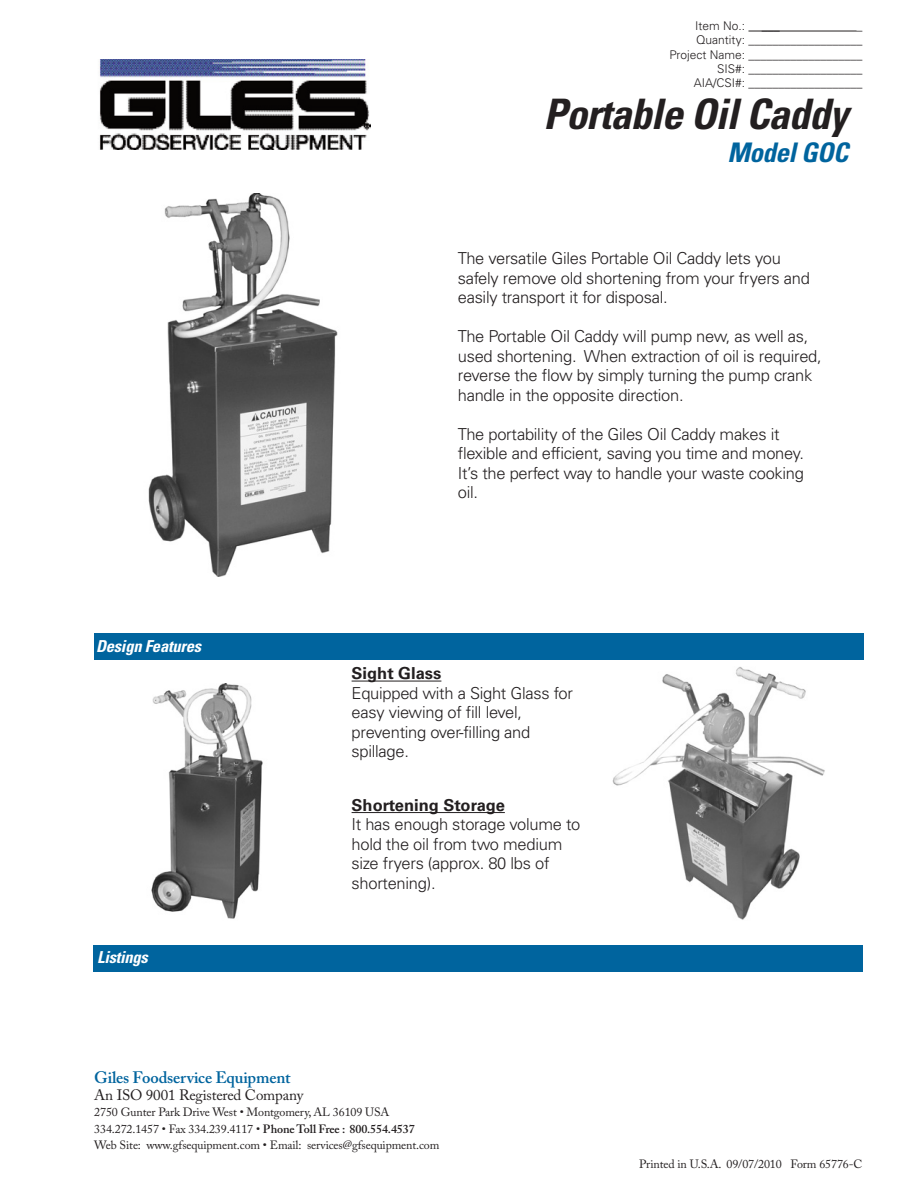
<style>
.page{position:relative;width:918px;height:1188px;background:#fff}
.page>*{position:absolute;margin:0;border:0;box-sizing:border-box;transform-origin:0 0}
.t1{font:italic 700 condensed 42px "Univers";letter-spacing:-.02em;color:#231f20}
.t2{font:italic 700 condensed 27px "Univers";letter-spacing:-.02em;color:#00649e}
.t3{font:300 16.5px/19.5px "Univers";letter-spacing:-.015em;color:#231f20}
.t4{font:700 16.5px "Univers";color:#231f20}
.t5{font:600 16.5px "Adobe Caslon Pro";letter-spacing:-.01em;color:#00649e}
.t6{font:italic 700 condensed 16.5px "Univers";letter-spacing:-.015em;color:#fff}
.t7{font:15px "Adobe Caslon Pro";letter-spacing:-.01em;color:#231f20}
.t8{font:12px/16.5px "Adobe Caslon Pro";letter-spacing:-.01em;color:#231f20}
.t9{font:300 12px/14.4px "Univers";color:#231f20;text-align:right}
.s1{font-weight:600}
</style>
<div class="page">
<div style="left:94px;top:633px;width:770px;height:27px;background:#00649e"></div>
<img style="left:148px;top:193px;width:190px;height:384px">
<img style="left:151px;top:684px;width:112px;height:235px">
<div style="left:93px;top:945px;width:769px;height:27px;background:#00649e"></div>
<img style="left:99px;top:59px;width:271px;height:91px">
<hr style="left:748px;top:31px;width:109px;height:1px;background:#231f20">
<hr style="left:352px;top:681px;width:89px;height:1px;background:#231f20">
<hr style="left:352px;top:812px;width:153px;height:1px;background:#231f20">
<img style="left:612px;top:667px;width:213px;height:253px">
<p class="t9" style="left:695px;top:19px;width:52px">Item No.:</p>
<p class="t9" style="left:669px;top:19px;width:195px">_<br>Quantity: ___________________<br>Project Name: ___________________<br>SIS#: ___________________<br>AIA/CSI#: ___________________</p>
<h1 class="t1" style="left:543px;top:99px;width:306px">Portable Oil Caddy</h1>
<h2 class="t2" style="left:727px;top:143px;width:122px">Model GOC</h2>
<p class="t9" style="left:762px;top:19px;width:20px">___</p>
<p class="t6" style="left:96px;top:640px;width:107px">Design Features</p>
<p class="t6" style="left:97px;top:951px;width:52px">Listings</p>
<p class="t3" style="left:458px;top:250px;width:354px">The versatile Giles Portable Oil Caddy lets you safely remove old shortening from your fryers and easily transport it for disposal.</p>
<p class="t3" style="left:458px;top:328px;width:365px">The Portable Oil Caddy will pump new, as well as, used shortening. When extraction of oil is required, reverse the flow by simply turning the pump crank handle in the opposite direction.</p>
<p class="t3" style="left:458px;top:426px;width:348px">The portability of the Giles Oil Caddy makes it flexible and efficient, saving you time and money.<br>It’s the perfect way to handle your waste cooking oil.</p>
<p class="t4" style="left:352px;top:668px;width:91px">Sight Glass</p>
<p class="t3" style="left:352px;top:685px;width:223px">Equipped with a Sight Glass for easy viewing of fill level, preventing over-filling and spillage.</p>
<p class="t4" style="left:352px;top:799px;width:155px">Shortening Storage</p>
<p class="t3" style="left:352px;top:816px;width:230px">It has enough storage volume to hold the oil from two medium size fryers (approx. 80 lbs of shortening).</p>
<p class="t5" style="left:94px;top:1072px;width:198px">Giles Foodservice Equipment</p>
<p class="t7" style="left:94px;top:1089px;width:211px">An ISO 9001 Registered Company</p>
<p class="t8" style="left:94px;top:1105px;width:347px">2750 Gunter Park Drive West • Montgomery, AL 36109 USA<br>334.272.1457 • Fax 334.239.4117 • <span class="s1">Phone Toll Free : 800.554.4537<br></span>Web Site: www.gfsequipment.com • Email: services@gfsequipment.com</p>
<p class="t8" style="left:639px;top:1157px;width:225px">Printed in U.S.A. 09/07/2010 Form 65776-C</p>
</div>
